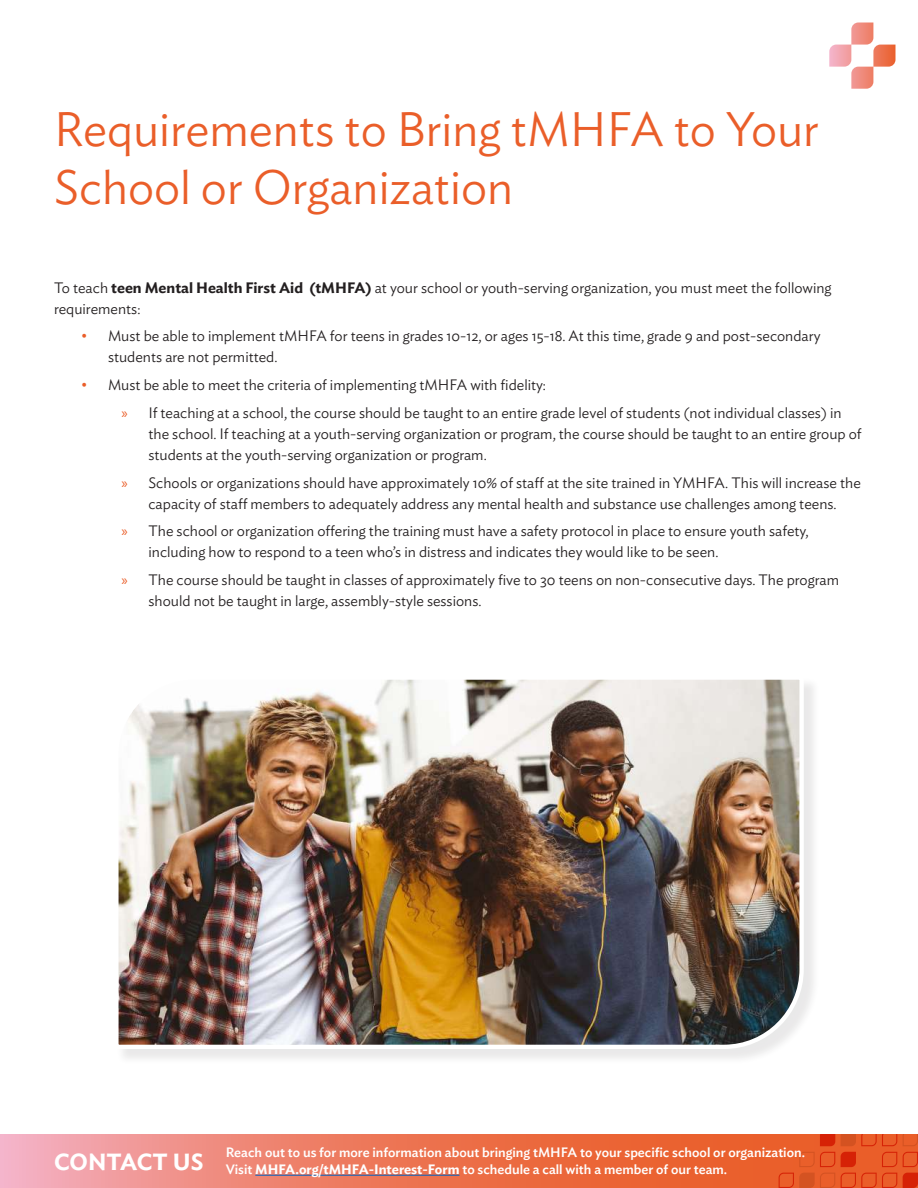
<style>
.page{position:relative;width:918px;height:1188px;background:#fff}
.page>*{position:absolute;margin:0;border:0;box-sizing:border-box;transform-origin:0 0}
.t1{font:300 48px/57.6px "Ideal Sans";color:#ea5e29}
.t2{font:300 15px/21px "Ideal Sans";color:#231f20}
.t3{font:500 13.5px/16.5px "Ideal Sans";color:#fff}
.s1{font-weight:600}
.s2{color:#ea5e29}
.s3{font-family:"Myriad Pro";font-weight:400;color:#ea5e29}
</style>
<div class="page">
<svg style="left:0;top:1134px;width:918px;height:54px;background:#ec795d"></svg>
<svg style="left:829px;top:22px;width:67px;height:67px"></svg>
<svg style="left:779px;top:1173px;width:56px;height:15px"></svg>
<svg style="left:841px;top:1173px;width:56px;height:15px"></svg>
<svg style="left:903px;top:1173px;width:15px;height:15px"></svg>
<svg style="left:799px;top:1152px;width:36px;height:15px"></svg>
<svg style="left:841px;top:1152px;width:15px;height:15px"></svg>
<svg style="left:882px;top:1152px;width:15px;height:15px"></svg>
<svg style="left:903px;top:1152px;width:15px;height:15px"></svg>
<svg style="left:820px;top:1134px;width:15px;height:12px"></svg>
<svg style="left:841px;top:1134px;width:56px;height:12px"></svg>
<svg style="left:903px;top:1134px;width:15px;height:12px"></svg>
<hr style="left:255px;top:1175px;width:205px;height:1px;background:#0563c1">
<div style="left:116px;top:678px;width:704px;height:387px;background:#f4f4f4"></div>
<img style="left:116px;top:678px;width:690px;height:373px">
<h1 class="t1" style="left:54px;top:97px;width:767px">Requirements to Bring tMHFA to Your<br>School or Organization</h1>
<p class="t2" style="left:54px;top:275px;width:779px">To teach <span class="s1">teen Mental Health First Aid (tMHFA)</span> at your school or youth-serving organization, you must meet the following requirements:</p>
<p class="t2" style="left:108px;top:324px;width:714px;text-indent:-27px"><span class="s2">•</span> Must be able to implement tMHFA for teens in grades 10-12, or ages 15-18. At this time, grade 9 and post-secondary students are not permitted.</p>
<p class="t2" style="left:122px;top:370px;width:722px;line-height:27.8px;text-indent:-40px"><span class="s2">•</span> Must be able to meet the criteria of implementing tMHFA with fidelity:<br><span class="s3">»</span> If teaching at a school, the course should be taught to an entire grade level of students (not individual classes) in</p>
<p class="t2" style="left:148px;top:422px;width:715px">the school. If teaching at a youth-serving organization or program, the course should be taught to an entire group of students at the youth-serving organization or program.</p>
<p class="t2" style="left:122px;top:470px;width:741px;text-align:center"><span class="s3">»</span> Schools or organizations should have approximately 10% of staff at the site trained in YMHFA. This will increase the capacity of staff members to adequately address any mental health and substance use challenges among teens.</p>
<p class="t2" style="left:148px;top:519px;width:662px;text-indent:-27px"><span class="s3">»</span> The school or organization offering the training must have a safety protocol in place to ensure youth safety, including how to respond to a teen who’s in distress and indicates they would like to be seen.</p>
<p class="t2" style="left:148px;top:568px;width:692px;text-indent:-27px"><span class="s3">»</span> The course should be taught in classes of approximately five to 30 teens on non-consecutive days. The program should not be taught in large, assembly-style sessions.</p>
<p class="t3" style="left:54px;top:1143px;width:753px;text-indent:172px">Reach out to us for more information about bringing tMHFA to your specific school or organization.<br><sup>CONTACT</sup> <sup>US</sup> Visit <span class="s1">MHFA.org/tMHFA-Interest-Form</span> to schedule a call with a member of our team.</p>
</div>
